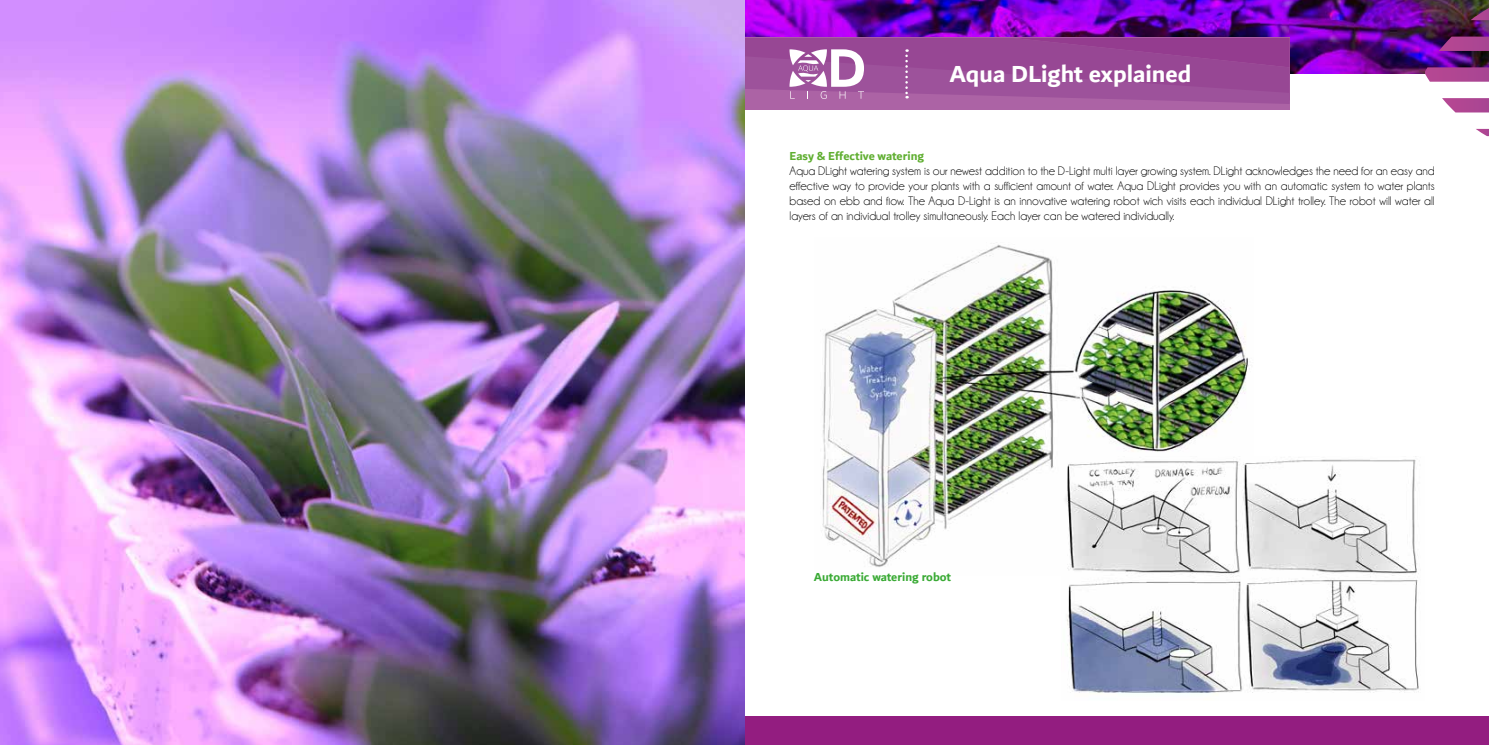
<style>
.page{position:relative;width:1489px;height:745px;background:#fff}
.page>*{position:absolute;margin:0;border:0;box-sizing:border-box;transform-origin:0 0}
.t1{font:700 25px "Dubai";color:#fff}
.t2{font:12.5px/15px "Champagne&Limousines";color:#000;text-align:justify}
.t3{font:700 12.5px "Dubai";color:#5fae30}
.t4{font:700 12.5px "Dubai";color:#3aaa35}
</style>
<div class="page">
<img style="left:744px;top:0;width:744px;height:74px">
<svg style="left:744px;top:38px;width:545px;height:72px"></svg>
<div style="left:726px;top:716px;width:762px;height:28px;background:#931d80"></div>
<img style="left:822px;top:244px;width:428px;height:323px">
<img style="left:1061px;top:456px;width:358px;height:237px">
<svg style="left:1476px;top:129px;width:12px;height:7px"></svg>
<svg style="left:1470px;top:8px;width:18px;height:12px"></svg>
<svg style="left:1442px;top:98px;width:46px;height:14px"></svg>
<svg style="left:1438px;top:37px;width:50px;height:14px"></svg>
<svg style="left:1424px;top:67px;width:64px;height:15px"></svg>
<img style="left:0;top:0;width:744px;height:744px">
<h1 class="t1" style="left:949px;top:58px;width:243px">Aqua DLight explained</h1>
<p class="t3" style="left:789px;top:148px;width:136px">Easy &amp; Effective watering</p>
<p class="t2" style="left:789px;top:164px;width:646px">Aqua DLight watering system is our newest addition to the D-Light multi layer growing system. DLight acknowledges the need for an easy and effective way to provide your plants with a sufficient amount of water. Aqua DLight provides you with an automatic system to water plants based on ebb and flow. The Aqua D-Light is an innovative watering robot wich visits each individual DLight trolley. The robot will water all layers of an individual trolley simultaneously. Each layer can be watered individually.</p>
<p class="t4" style="left:813px;top:569px;width:139px">Automatic watering robot</p>
</div>
